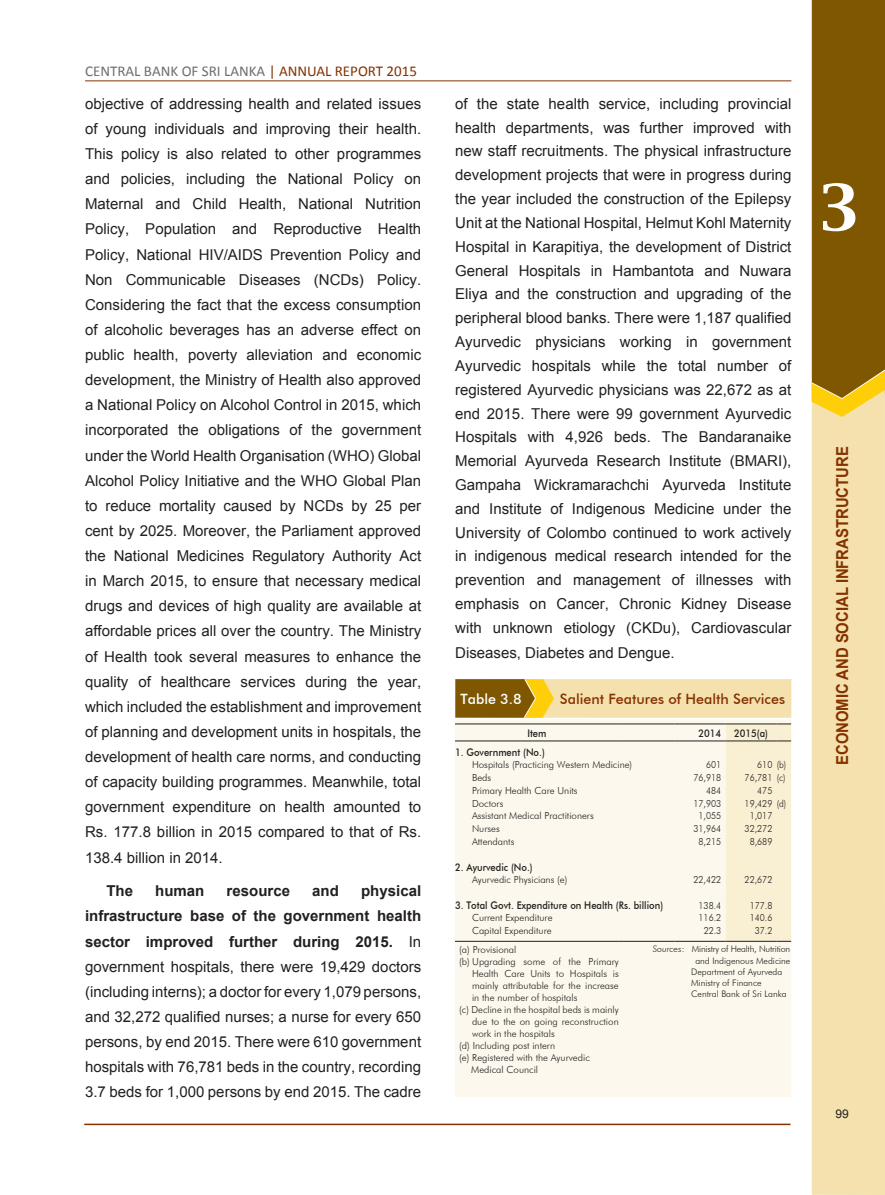
<style>
.page{position:relative;width:885px;height:1195px;background:#fff}
.page>*{position:absolute;margin:0;border:0;box-sizing:border-box;transform-origin:0 0}
.t1{font:55.2px "Capitals";color:#fff;scale:1.09 1}
.t2{font:700 16.5px "Arial";color:#843200;scale:.9 1}
.t3{font:15px/25px "Arial";color:#231f20;text-align:justify}
.t4{font:15px "Calibri";color:#6c6d70}
.t5{font:700 15px "Arial";color:#231f20}
.t6{font:500 14.25px "Futura BT";color:#843200}
.t7{font:500 14.25px "Futura BT";color:#fff}
.t8{font:12px "Arial";color:#231f20}
.t9{font:500 10.5px "Futura BT";color:#231f20;scale:.9 1}
.t10{font:300 9.75px "Futura BT";color:#231f20}
.t11{font:300 9.75px "Futura BT";color:#231f20;scale:.9 1}
.t12{font:300 9px "Futura BT";color:#231f20}
.t13{font:300 9px "Futura BT";letter-spacing:-.02em;color:#231f20}
.s1{color:#843200}
.s2{font-weight:700}
.s3{font-style:italic}
</style>
<div class="page">
<div style="left:811px;top:417px;width:73px;height:778px;background:#f4e1ad"></div>
<svg style="left:811px;top:0;width:73px;height:417px;background:#896208"></svg>
<hr style="left:84px;top:1123px;width:706px;height:2px;background:#843200">
<hr style="left:85px;top:80px;width:706px;height:1px;background:#843200">
<div style="left:455px;top:942px;width:336px;height:155px;background:#fcf8ed"></div>
<svg style="left:455px;top:679px;width:336px;height:263px;background:#f4ecd6"></svg>
<p class="t4" style="left:85px;top:61px;width:333px">CENTRAL BANK OF SRI LANKA <span class="s1">| ANNUAL REPORT 2015</span></p>
<p class="t3" style="left:85px;top:91px;width:337px">objective of addressing health and related issues of young individuals and improving their health.<br>This policy is also related to other programmes and policies, including the National Policy on Maternal and Child Health, National Nutrition Policy, Population and Reproductive Health Policy, National HIV/AIDS Prevention Policy and Non Communicable Diseases (NCDs) Policy.<br>Considering the fact that the excess consumption of alcoholic beverages has an adverse effect on public health, poverty alleviation and economic development, the Ministry of Health also approved a National Policy on Alcohol Control in 2015, which incorporated the obligations of the government under the World Health Organisation (WHO) Global Alcohol Policy Initiative and the WHO Global Plan to reduce mortality caused by NCDs by 25 per cent by 2025. Moreover, the Parliament approved the National Medicines Regulatory Authority Act in March 2015, to ensure that necessary medical drugs and devices of high quality are available at affordable prices all over the country. The Ministry of Health took several measures to enhance the quality of healthcare services during the year, which included the establishment and improvement of planning and development units in hospitals, the development of health care norms, and conducting of capacity building programmes. Meanwhile, total government expenditure on health amounted to Rs. 177.8 billion in 2015 compared to that of Rs.<br>138.4 billion in 2014.</p>
<p class="t5" style="left:106px;top:881px;width:28px">The</p>
<p class="t5" style="left:155px;top:881px;width:51px">human</p>
<p class="t5" style="left:227px;top:881px;width:65px">resource</p>
<p class="t5" style="left:312px;top:881px;width:28px">and</p>
<p class="t3" style="left:85px;top:878px;width:337px;text-indent:276px"><span class="s2">physical infrastructure base of the government health sector improved further during 2015.</span> In government hospitals, there were 19,429 doctors (including interns); a doctor for every 1,079 persons, and 32,272 qualified nurses; a nurse for every 650 persons, by end 2015. There were 610 government hospitals with 76,781 beds in the country, recording 3.7 beds for 1,000 persons by end 2015. The cadre</p>
<p class="t3" style="left:455px;top:92px;width:337px;line-height:23.9px">of the state health service, including provincial health departments, was further improved with new staff recruitments. The physical infrastructure development projects that were in progress during the year included the construction of the Epilepsy Unit at the National Hospital, Helmut Kohl Maternity Hospital in Karapitiya, the development of District General Hospitals in Hambantota and Nuwara Eliya and the construction and upgrading of the peripheral blood banks. There were 1,187 qualified Ayurvedic physicians working in government Ayurvedic hospitals while the total number of registered Ayurvedic physicians was 22,672 as at end 2015. There were 99 government Ayurvedic Hospitals with 4,926 beds. The Bandaranaike Memorial Ayurveda Research Institute (BMARI), Gampaha Wickramarachchi Ayurveda Institute and Institute of Indigenous Medicine under the University of Colombo continued to work actively in indigenous medical research intended for the prevention and management of illnesses with emphasis on Cancer, Chronic Kidney Disease with unknown etiology (CKDu), Cardiovascular Diseases, Diabetes and Dengue.</p>
<p class="t7" style="left:460px;top:690px;width:63px">Table 3.8</p>
<p class="t6" style="left:560px;top:690px;width:227px">Salient Features of Health Services</p>
<p class="t9" style="left:527px;top:726px;width:23px">Item</p>
<p class="t9" style="left:698px;top:726px;width:79px">2014 2015(a)</p>
<p class="t9" style="left:455px;top:746px;width:101px">1. Government (No.)</p>
<p class="t10" style="left:472px;top:759px;width:162px">Hospitals (Practicing Western Medicine)</p>
<p class="t11" style="left:706px;top:759px;width:18px">601</p>
<p class="t11" style="left:757px;top:759px;width:34px">610 (b)</p>
<p class="t10" style="left:472px;top:772px;width:21px">Beds</p>
<p class="t11" style="left:693px;top:772px;width:32px">76,918</p>
<p class="t11" style="left:744px;top:772px;width:47px">76,781 (c)</p>
<p class="t10" style="left:472px;top:784px;width:107px">Primary Health Care Units</p>
<p class="t11" style="left:706px;top:784px;width:18px">484</p>
<p class="t11" style="left:757px;top:784px;width:18px">475</p>
<p class="t10" style="left:472px;top:797px;width:33px">Doctors</p>
<p class="t11" style="left:693px;top:797px;width:32px">17,903</p>
<p class="t11" style="left:744px;top:797px;width:48px">19,429 (d)</p>
<p class="t10" style="left:472px;top:810px;width:123px">Assistant Medical Practitioners</p>
<p class="t11" style="left:698px;top:810px;width:27px">1,055</p>
<p class="t11" style="left:749px;top:810px;width:27px">1,017</p>
<p class="t10" style="left:472px;top:823px;width:29px">Nurses</p>
<p class="t11" style="left:693px;top:823px;width:32px">31,964</p>
<p class="t11" style="left:744px;top:823px;width:32px">32,272</p>
<p class="t10" style="left:472px;top:835px;width:44px">Attendants</p>
<p class="t11" style="left:698px;top:835px;width:27px">8,215</p>
<p class="t11" style="left:749px;top:835px;width:27px">8,689</p>
<p class="t9" style="left:455px;top:860px;width:88px">2. Ayurvedic (No.)</p>
<p class="t10" style="left:472px;top:874px;width:97px">Ayurvedic Physicians (e)</p>
<p class="t11" style="left:693px;top:874px;width:32px">22,422</p>
<p class="t11" style="left:744px;top:874px;width:32px">22,672</p>
<p class="t9" style="left:455px;top:899px;width:233px">3. Total Govt. Expenditure on Health (Rs. billion)</p>
<p class="t11" style="left:698px;top:899px;width:27px">138.4</p>
<p class="t11" style="left:749px;top:899px;width:27px">177.8</p>
<p class="t10" style="left:472px;top:912px;width:82px">Current Expenditure</p>
<p class="t11" style="left:698px;top:912px;width:27px">116.2</p>
<p class="t11" style="left:749px;top:912px;width:27px">140.6</p>
<p class="t10" style="left:472px;top:925px;width:81px">Capital Expenditure</p>
<p class="t11" style="left:703px;top:925px;width:21px">22.3</p>
<p class="t11" style="left:754px;top:925px;width:21px">37.2</p>
<p class="t10" style="left:459px;top:943px;width:59px">(a) Provisional</p>
<p class="t10" style="left:459px;top:955px;width:161px">(b) Upgrading some of the Primary</p>
<p class="t10" style="left:472px;top:967px;width:148px">Health Care Units to Hospitals is</p>
<p class="t10" style="left:472px;top:979px;width:148px">mainly attributable for the increase</p>
<p class="t10" style="left:472px;top:991px;width:107px">in the number of hospitals</p>
<p class="t10" style="left:459px;top:1003px;width:161px">(c) Decline in the hospital beds is mainly</p>
<p class="t10" style="left:472px;top:1015px;width:148px">due to the on going reconstruction</p>
<p class="t10" style="left:472px;top:1027px;width:84px">work in the hospitals</p>
<p class="t10" style="left:459px;top:1039px;width:97px">(d) Including post intern</p>
<p class="t10" style="left:459px;top:1051px;width:132px">(e) Registered with the Ayurvedic</p>
<p class="t10" style="left:471px;top:1063px;width:68px">Medical Council</p>
<p class="t13" style="left:652px;top:944px;width:139px"><span class="s3">Sources</span>: Ministry of Health, Nutrition</p>
<p class="t12" style="left:695px;top:955px;width:96px">and Indigenous Medicine</p>
<p class="t12" style="left:691px;top:966px;width:93px">Department of Ayurveda</p>
<p class="t12" style="left:691px;top:977px;width:72px">Ministry of Finance</p>
<p class="t12" style="left:691px;top:989px;width:97px">Central Bank of Sri Lanka</p>
<h1 class="t1" style="left:818px;top:170px;width:38px">3</h1>
<p class="t2" style="left:831px;top:765px;width:355px;rotate:-90deg">ECONOMIC AND SOCIAL INFRASTRUCTURE</p>
<p class="t8" style="left:835px;top:1106px;width:15px">99</p>
</div>
